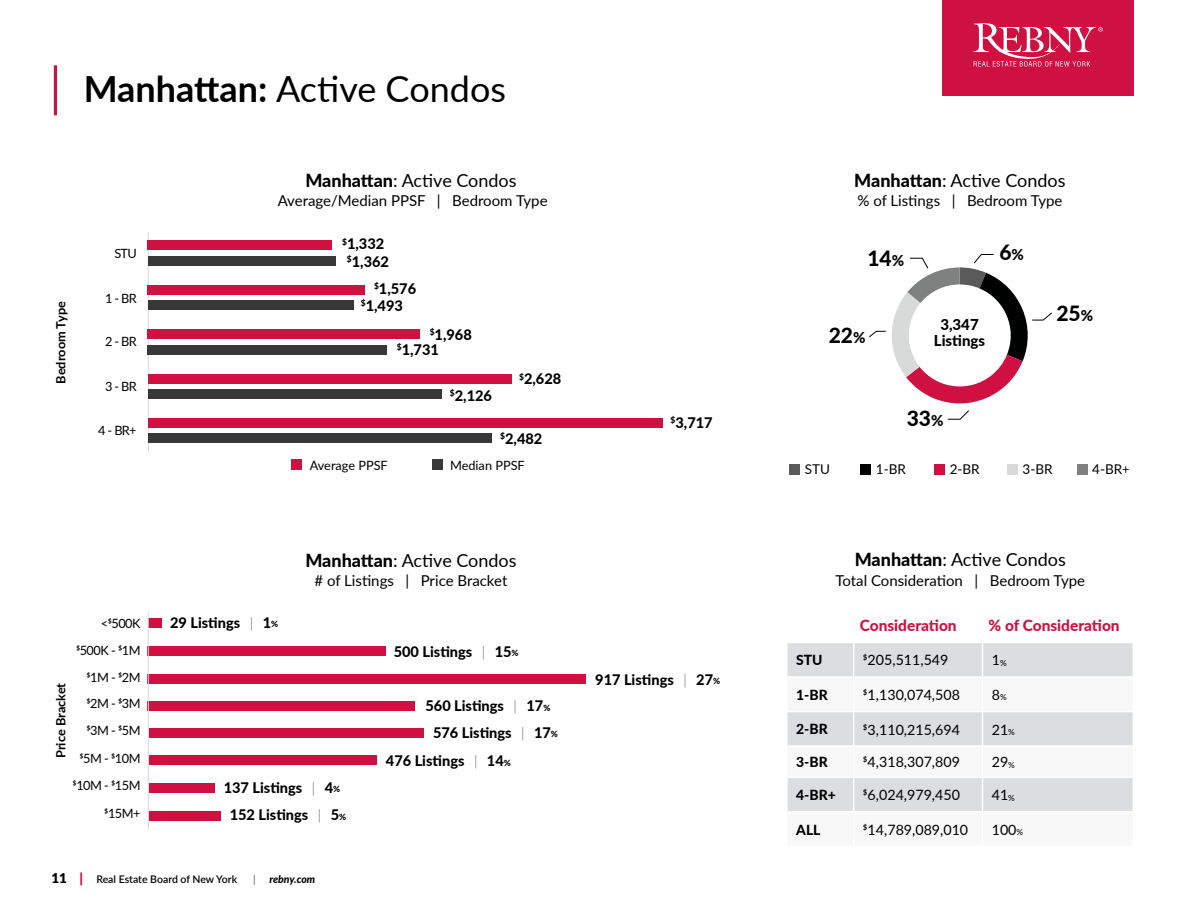
<style>
.page{position:relative;width:1188px;height:918px;background:#fff}
.page>*{position:absolute;margin:0;border:0;box-sizing:border-box;transform-origin:0 0}
.t1{font:36px "Lato";color:#000}
.t2{font:800 21px "Lato";color:#000}
.t3{font:18px "Lato";color:#000}
.t4{font:800 15.45px "Lato";color:#ce1141}
.t5{font:15px "Lato";color:#000}
.t6{font:800 15px/16.5px "Lato";color:#000;text-align:center}
.t7{font:800 14.55px/27.6px "Lato";color:#000;text-align:center}
.t8{font:14.25px "Lato";color:#000}
.t9{font:800 13.95px "Lato";color:#000}
.t10{font:13.5px "Lato";color:#000}
.t11{font:12.75px/27.2px "Lato";letter-spacing:-.04em;color:#000;text-align:right}
.t12{font:700 12.75px "Lato";color:#000}
.t13{font:12.75px "Lato";color:#000}
.t14{font:600 10.5px "Lato";letter-spacing:-.005em;color:#000}
.t15{font:italic 800 10.5px "Lato";letter-spacing:-.005em;color:#000}
.t16{font:10.5px "Lato";color:#58595b}
.s1{font-weight:700}
.s2{font-weight:800}
.s3{font-weight:100}
.s4{font-size:8.55px}
.s5{font-weight:900;font-size:13.5px}
.s6{font-weight:900;font-size:13.5px;color:#ce1141}
.s7{font-size:15px}
.s8{font-size:12.75px}
.s9{font-size:8.25px}
</style>
<div class="page">
<div style="left:942px;top:0;width:191px;height:96px;background:#ce1141"></div>
<svg style="left:973px;top:23px;width:130px;height:44px"></svg>
<hr style="left:54px;top:66px;width:3px;height:49px;background:#ce1141">
<div style="left:149px;top:811px;width:72px;height:9px;background:#ce1141"></div>
<div style="left:149px;top:783px;width:66px;height:10px;background:#ce1141"></div>
<div style="left:149px;top:755px;width:227px;height:10px;background:#ce1141"></div>
<div style="left:149px;top:728px;width:275px;height:9px;background:#ce1141"></div>
<div style="left:148px;top:701px;width:267px;height:10px;background:#ce1141"></div>
<div style="left:148px;top:674px;width:438px;height:9px;background:#ce1141"></div>
<div style="left:148px;top:646px;width:238px;height:10px;background:#ce1141"></div>
<div style="left:148px;top:618px;width:13px;height:10px;background:#ce1141"></div>
<hr style="left:148px;top:233px;width:1px;height:219px;background:#d8dad9">
<hr style="left:148px;top:612px;width:1px;height:217px;background:#d8dad9">
<div style="left:292px;top:459px;width:10px;height:11px;background:#ce1141"></div>
<div style="left:432px;top:459px;width:10px;height:11px;background:#383839"></div>
<div style="left:148px;top:418px;width:514px;height:9px;background:#ce1141"></div>
<div style="left:148px;top:374px;width:363px;height:9px;background:#ce1141"></div>
<div style="left:148px;top:330px;width:272px;height:9px;background:#ce1141"></div>
<div style="left:148px;top:285px;width:217px;height:9px;background:#ce1141"></div>
<div style="left:148px;top:241px;width:184px;height:9px;background:#ce1141"></div>
<div style="left:148px;top:434px;width:343px;height:9px;background:#383839"></div>
<div style="left:148px;top:390px;width:294px;height:9px;background:#383839"></div>
<div style="left:148px;top:345px;width:239px;height:9px;background:#383839"></div>
<div style="left:148px;top:300px;width:206px;height:9px;background:#383839"></div>
<div style="left:148px;top:256px;width:187px;height:9px;background:#383839"></div>
<svg style="left:869px;top:254px;width:183px;height:166px"></svg>
<div style="left:789px;top:465px;width:11px;height:10px;background:#5a5a5a"></div>
<div style="left:934px;top:465px;width:11px;height:10px;background:#ce1141"></div>
<div style="left:860px;top:465px;width:11px;height:10px;background:#000101"></div>
<div style="left:1007px;top:465px;width:11px;height:10px;background:#d8dad9"></div>
<div style="left:1077px;top:465px;width:11px;height:10px;background:#7f8080"></div>
<svg style="left:788px;top:643px;width:345px;height:168px"></svg>
<hr style="left:853px;top:643px;width:1px;height:33px;background:#fff">
<hr style="left:982px;top:643px;width:1px;height:33px;background:#fff">
<hr style="left:787px;top:676px;width:67px;height:2px;background:#fff">
<hr style="left:854px;top:676px;width:129px;height:2px;background:#fff">
<hr style="left:853px;top:678px;width:1px;height:33px;background:#fff">
<hr style="left:983px;top:676px;width:151px;height:2px;background:#fff">
<hr style="left:982px;top:678px;width:1px;height:33px;background:#fff">
<hr style="left:787px;top:711px;width:67px;height:1px;background:#fff">
<hr style="left:854px;top:711px;width:129px;height:1px;background:#fff">
<hr style="left:853px;top:712px;width:1px;height:33px;background:#fff">
<hr style="left:983px;top:711px;width:151px;height:1px;background:#fff">
<hr style="left:982px;top:712px;width:1px;height:33px;background:#fff">
<hr style="left:787px;top:745px;width:67px;height:2px;background:#fff">
<hr style="left:854px;top:745px;width:129px;height:2px;background:#fff">
<hr style="left:853px;top:747px;width:1px;height:30px;background:#fff">
<hr style="left:983px;top:745px;width:151px;height:2px;background:#fff">
<hr style="left:982px;top:747px;width:1px;height:30px;background:#fff">
<hr style="left:787px;top:777px;width:67px;height:1px;background:#fff">
<hr style="left:854px;top:777px;width:129px;height:1px;background:#fff">
<hr style="left:853px;top:778px;width:1px;height:33px;background:#fff">
<hr style="left:983px;top:777px;width:151px;height:1px;background:#fff">
<hr style="left:982px;top:778px;width:1px;height:33px;background:#fff">
<h1 class="t1" style="left:84px;top:63px;width:424px"><span class="s1">Manhattan:</span> Active Condos</h1>
<p class="t12" style="left:52px;top:384px;width:84px;rotate:-90deg">Bedroom Type</p>
<p class="t11" style="left:114px;top:239px;width:24px">STU</p>
<p class="t11" style="left:105px;top:284px;width:33px">1 - BR</p>
<p class="t11" style="left:105px;top:327px;width:33px">2 - BR</p>
<p class="t11" style="left:105px;top:372px;width:33px">3 - BR</p>
<p class="t11" style="left:98px;top:417px;width:40px">4 - BR+</p>
<p class="t3" style="left:305px;top:168px;width:213px"><span class="s2">Manhattan</span>: Active Condos</p>
<p class="t5" style="left:278px;top:190px;width:271px">Average/Median PPSF | Bedroom Type</p>
<p class="t7" style="left:342px;top:230px;width:44px"><sup>$</sup>1,332</p>
<p class="t7" style="left:374px;top:274px;width:44px"><sup>$</sup>1,576</p>
<p class="t7" style="left:347px;top:247px;width:44px"><sup>$</sup>1,362</p>
<p class="t7" style="left:361px;top:291px;width:44px"><sup>$</sup>1,493</p>
<p class="t7" style="left:397px;top:335px;width:44px"><sup>$</sup>1,731</p>
<p class="t7" style="left:430px;top:320px;width:44px"><sup>$</sup>1,968</p>
<p class="t7" style="left:450px;top:382px;width:44px"><sup>$</sup>2,126</p>
<p class="t7" style="left:519px;top:365px;width:44px"><sup>$</sup>2,628</p>
<p class="t7" style="left:500px;top:424px;width:44px"><sup>$</sup>2,482</p>
<p class="t13" style="left:310px;top:456px;width:80px">Average PPSF</p>
<p class="t13" style="left:450px;top:456px;width:76px">Median PPSF</p>
<p class="t3" style="left:305px;top:547px;width:213px"><span class="s2">Manhattan</span>: Active Condos</p>
<p class="t5" style="left:315px;top:570px;width:194px"># of Listings | Price Bracket</p>
<p class="t12" style="left:52px;top:758px;width:77px;rotate:-90deg">Price Bracket</p>
<p class="t11" style="left:76px;top:609px;width:66px">&lt;$500K $500K - $1M $1M - $2M</p>
<p class="t11" style="left:86px;top:690px;width:56px">$2M - $3M</p>
<p class="t11" style="left:86px;top:716px;width:56px">$3M - $5M</p>
<p class="t11" style="left:80px;top:745px;width:63px">$5M - $10M</p>
<p class="t7" style="left:170px;top:608px;width:110px">29 Listings <span class="s3">|</span> 1<span class="s4">%</span></p>
<p class="t7" style="left:394px;top:637px;width:126px">500 Listings <span class="s3">|</span> 15<span class="s4">%</span></p>
<p class="t7" style="left:425px;top:692px;width:126px">560 Listings <span class="s3">|</span> 17<span class="s4">%</span></p>
<p class="t7" style="left:433px;top:718px;width:126px">576 Listings <span class="s3">|</span> 17<span class="s4">%</span></p>
<p class="t7" style="left:386px;top:746px;width:126px">476 Listings <span class="s3">|</span> 14<span class="s4">%</span></p>
<p class="t11" style="left:73px;top:772px;width:69px">$10M - $15M $15M+</p>
<p class="t7" style="left:224px;top:773px;width:124px">137 Listings <span class="s3">|</span> 4<span class="s4">%<br></span>152 Listings <span class="s3">|</span> 5<span class="s4">%</span></p>
<p class="t14" style="left:51px;top:871px;width:187px"><span class="s5">11</span> <span class="s6">|</span> Real Estate Board of New York</p>
<p class="t16" style="left:253px;top:872px;width:4px">|</p>
<p class="t15" style="left:269px;top:871px;width:47px">rebny.com</p>
<p class="t7" style="left:671px;top:409px;width:44px"><sup>$</sup>3,717</p>
<p class="t7" style="left:595px;top:665px;width:126px">917 Listings <span class="s3">|</span> 27<span class="s4">%</span></p>
<p class="t3" style="left:854px;top:168px;width:213px"><span class="s2">Manhattan</span>: Active Condos</p>
<p class="t5" style="left:857px;top:190px;width:206px">% of Listings | Bedroom Type</p>
<h2 class="t2" style="left:867px;top:243px;width:38px">14<span class="s7">%</span></h2>
<h2 class="t2" style="left:829px;top:320px;width:38px">22<span class="s7">%</span></h2>
<h2 class="t2" style="left:999px;top:237px;width:26px">6<span class="s7">%</span></h2>
<p class="t6" style="left:934px;top:316px;width:53px">3,347<br>Listings</p>
<h2 class="t2" style="left:907px;top:403px;width:38px">33<span class="s7">%</span></h2>
<h2 class="t2" style="left:1056px;top:297px;width:38px">25<span class="s7">%</span></h2>
<p class="t10" style="left:805px;top:460px;width:27px">STU</p>
<p class="t10" style="left:876px;top:460px;width:32px">1-BR</p>
<p class="t10" style="left:950px;top:460px;width:32px">2-BR</p>
<p class="t10" style="left:1023px;top:460px;width:32px">3-BR</p>
<p class="t10" style="left:1092px;top:460px;width:39px">4-BR<span class="s8">+</span></p>
<p class="t3" style="left:855px;top:547px;width:213px"><span class="s2">Manhattan</span>: Active Condos</p>
<p class="t5" style="left:835px;top:569px;width:251px">Total Consideration | Bedroom Type</p>
<p class="t4" style="left:860px;top:614px;width:98px">Consideration</p>
<p class="t4" style="left:989px;top:614px;width:133px">% of Consideration</p>
<p class="t9" style="left:796px;top:650px;width:28px">STU</p>
<p class="t8" style="left:863px;top:650px;width:87px">$205,511,549</p>
<p class="t8" style="left:992px;top:650px;width:16px">1<span class="s9">%</span></p>
<p class="t9" style="left:796px;top:684px;width:33px">1-BR</p>
<p class="t8" style="left:863px;top:685px;width:99px">$1,130,074,508</p>
<p class="t8" style="left:992px;top:685px;width:16px">8<span class="s9">%</span></p>
<p class="t9" style="left:796px;top:719px;width:33px">2-BR</p>
<p class="t8" style="left:863px;top:719px;width:99px">$3,110,215,694</p>
<p class="t8" style="left:992px;top:719px;width:25px">21<span class="s9">%</span></p>
<p class="t9" style="left:796px;top:752px;width:33px">3-BR</p>
<p class="t8" style="left:863px;top:752px;width:99px">$4,318,307,809</p>
<p class="t8" style="left:992px;top:752px;width:25px">29<span class="s9">%</span></p>
<p class="t9" style="left:796px;top:785px;width:41px">4-BR+</p>
<p class="t8" style="left:863px;top:785px;width:99px">$6,024,979,450</p>
<p class="t8" style="left:992px;top:785px;width:25px">41<span class="s9">%</span></p>
<p class="t9" style="left:796px;top:819px;width:26px">ALL</p>
<p class="t8" style="left:863px;top:819px;width:107px">$14,789,089,010</p>
<p class="t8" style="left:992px;top:819px;width:33px">100<span class="s9">%</span></p>
</div>
